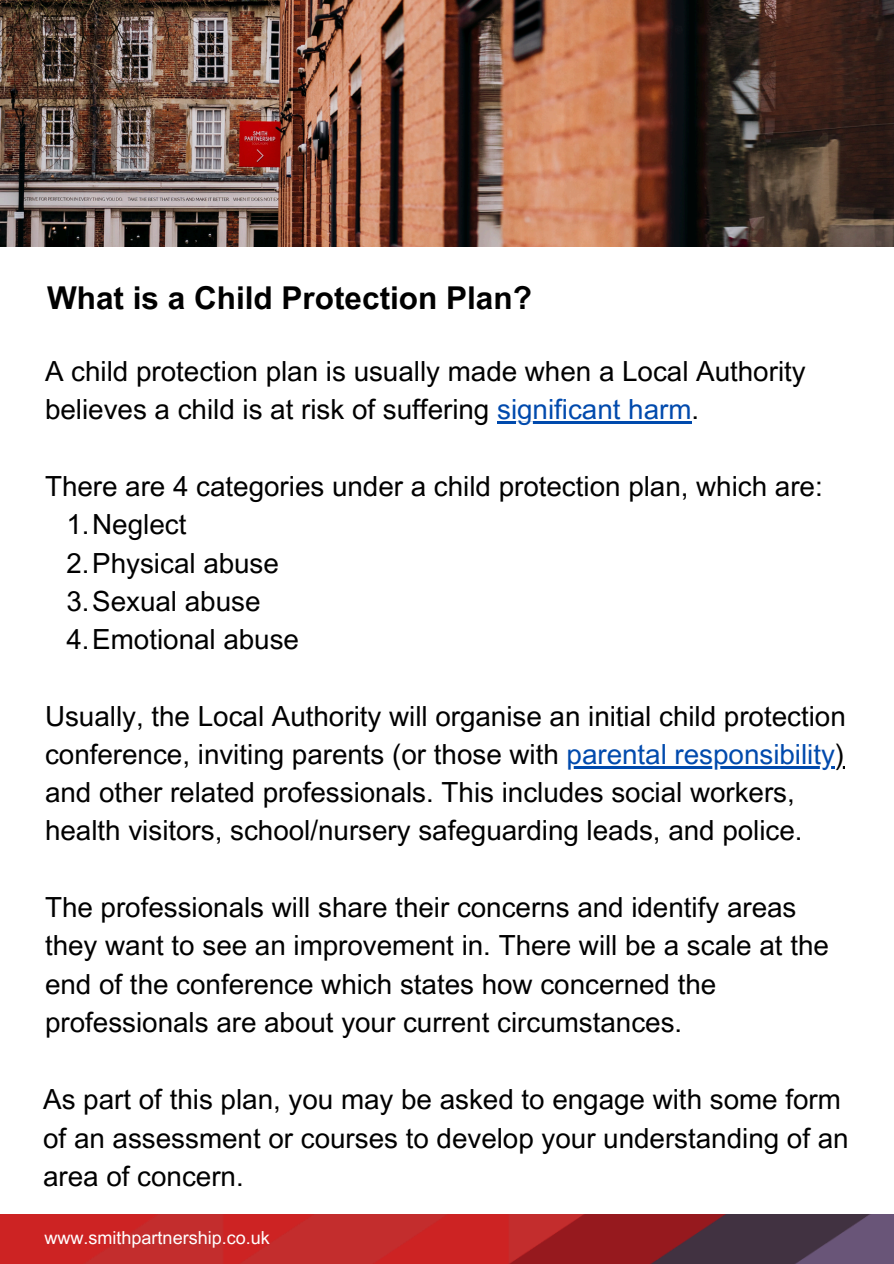
<style>
.page{position:relative;width:894px;height:1264px;background:#fff}
.page>*{position:absolute;margin:0;border:0;box-sizing:border-box;transform-origin:0 0}
.t1{font:700 31.5px "Arial MT Pro";color:#000}
.t2{font:27.75px/38.2px "Arial MT Pro";color:#000}
.t3{font:24px "Arial MT Pro";color:#fff}
.t4{font:18px "Arial MT Pro";color:#fff}
.s1{color:#004aad}
</style>
<div class="page">
<img style="left:0;top:0;width:893px;height:246px">
<hr style="left:497px;top:422px;width:194px;height:2px;background:#004aad">
<hr style="left:566px;top:766px;width:268px;height:2px;background:#004aad">
<img style="left:0;top:1214px;width:893px;height:49px">
<h1 class="t1" style="left:47px;top:286px;width:486px">What is a Child Protection Plan?</h1>
<p class="t2" style="left:45px;top:356px;width:762px">A child protection plan is usually made when a Local Authority believes a child is at risk of suffering <span class="s1">significant harm</span>.</p>
<p class="t2" style="left:66px;top:470px;width:757px;text-indent:-21px">There are 4 categories under a child protection plan, which are:<br>1.Neglect</p>
<p class="t2" style="left:66px;top:547px;width:214px">2.Physical abuse</p>
<h2 class="t2" style="left:66px;top:585px;width:195px">3.Sexual abuse</h2>
<h2 class="t2" style="left:66px;top:623px;width:234px">4.Emotional abuse</h2>
<h2 class="t2" style="left:45px;top:700px;width:802px">Usually, the Local Authority will organise an initial child protection conference, inviting parents (or those with <span class="s1">parental responsibility</span>)</h2>
<h4 class="t2" style="left:45px;top:776px;width:758px">and other related professionals. This includes social workers, health visitors, school/nursery safeguarding leads, and police.</h4>
<h4 class="t2" style="left:45px;top:891px;width:785px">The professionals will share their concerns and identify areas they want to see an improvement in. There will be a scale at the end of the conference which states how concerned the</h4>
<p class="t2" style="left:45px;top:1006px;width:638px">professionals are about your current circumstances.</p>
<h3 class="t2" style="left:43px;top:1083px;width:806px">As part of this plan, you may be asked to engage with some form of an assessment or courses to develop your understanding of an area of concern.</h3>
<h2 class="t3" style="left:89px;top:1226px;width:162px">0330 123 1229</h2>
<p class="t4" style="left:45px;top:1231px;width:227px">www.smithpartnership.co.uk</p>
</div>
